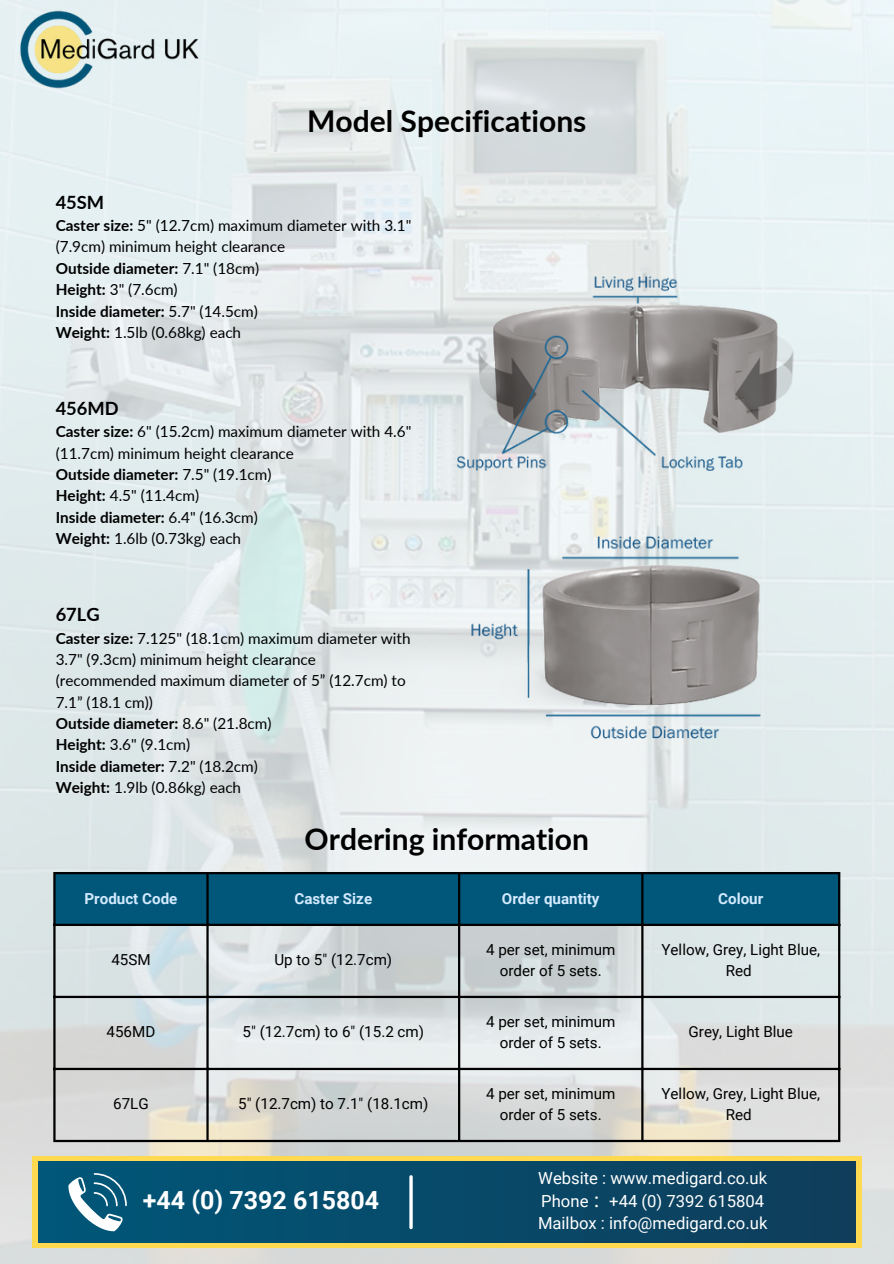
<style>
.page{position:relative;width:894px;height:1264px;background:#fff}
.page>*{position:absolute;margin:0;border:0;box-sizing:border-box;transform-origin:0 0}
.t1{font:700 30px "Lato";color:#000}
.t2{font:700 25.05px "Roboto";color:#fff}
.t3{font:700 18.3px "Lato";color:#000}
.t4{font:16.65px "Roboto";color:#fff}
.t5{font:15.3px/21.3px "Lato";color:#000}
.t6{font:700 15.3px "Lato";color:#000}
.t7{font:15.15px/20.2px "Roboto";color:#000;text-align:center}
.t8{font:700 15.15px "Roboto";color:#d3eaff}
.s1{font-weight:700}
.s2{font-weight:400}
.s3{font-family:"Noto Sans CJ Ksc"}
</style>
<div class="page">
<img style="left:0;top:0;width:893px;height:1263px">
<img style="left:17px;top:9px;width:193px;height:80px">
<img style="left:451px;top:537px;width:391px;height:201px">
<img style="left:446px;top:276px;width:396px;height:195px">
<div style="left:32px;top:1156px;width:829px;height:91px;background:#ffd950"></div>
<div style="left:39px;top:1161px;width:815px;height:81px;background:linear-gradient(to right,#005779,#0f3d5a)"></div>
<svg style="left:68px;top:1173px;width:58px;height:58px;background:#4c879f"></svg>
<hr style="left:409px;top:1176px;width:3px;height:51px;background:#fff">
<div style="left:56px;top:874px;width:781px;height:49px;background:#005779"></div>
<hr style="left:53px;top:874px;width:3px;height:265px;background:#000">
<hr style="left:206px;top:874px;width:2px;height:265px;background:#000">
<hr style="left:458px;top:874px;width:2px;height:265px;background:#000">
<hr style="left:641px;top:874px;width:2px;height:265px;background:#000">
<hr style="left:837px;top:874px;width:3px;height:265px;background:#000">
<hr style="left:53px;top:872px;width:787px;height:2px;background:#000">
<hr style="left:53px;top:923px;width:787px;height:3px;background:#000">
<hr style="left:53px;top:995px;width:787px;height:3px;background:#000">
<hr style="left:53px;top:1067px;width:787px;height:3px;background:#000">
<hr style="left:53px;top:1139px;width:787px;height:3px;background:#000">
<p class="t1" style="left:307px;top:102px;width:281px">Model Specifications</p>
<p class="t3" style="left:56px;top:190px;width:50px">45SM</p>
<p class="t5" style="left:56px;top:214px;width:357px"><span class="s1">Caster size:</span> 5" (12.7cm) maximum diameter with 3.1" (7.9cm) minimum height clearance</p>
<p class="t6" style="left:56px;top:259px;width:205px">Outside diameter: <span class="s2">7.1" (18cm)</span></p>
<p class="t5" style="left:56px;top:278px;width:123px"><span class="s1">Height:</span> 3" (7.6cm)</p>
<p class="t6" style="left:56px;top:301px;width:204px">Inside diameter: <span class="s2">5.7" (14.5cm)</span></p>
<p class="t5" style="left:56px;top:321px;width:187px"><span class="s1">Weight:</span> 1.5lb (0.68kg) each</p>
<p class="t3" style="left:56px;top:397px;width:64px">456MD</p>
<p class="t5" style="left:56px;top:420px;width:357px"><span class="s1">Caster size:</span> 6" (15.2cm) maximum diameter with 4.6" (11.7cm) minimum height clearance</p>
<p class="t6" style="left:56px;top:465px;width:217px">Outside diameter: <span class="s2">7.5" (19.1cm)</span></p>
<p class="t5" style="left:56px;top:485px;width:145px"><span class="s1">Height:</span> 4.5" (11.4cm)</p>
<p class="t6" style="left:56px;top:507px;width:204px">Inside diameter: <span class="s2">6.4" (16.3cm)</span></p>
<p class="t5" style="left:56px;top:527px;width:187px"><span class="s1">Weight:</span> 1.6lb (0.73kg) each</p>
<p class="t3" style="left:56px;top:603px;width:45px">67LG</p>
<p class="t5" style="left:56px;top:627px;width:356px"><span class="s1">Caster size:</span> 7.125" (18.1cm) maximum diameter with 3.7" (9.3cm) minimum height clearance (recommended maximum diameter of 5” (12.7cm) to 7.1” (18.1 cm))</p>
<p class="t6" style="left:56px;top:714px;width:217px">Outside diameter: <span class="s2">8.6" (21.8cm)</span></p>
<p class="t5" style="left:56px;top:734px;width:136px"><span class="s1">Height:</span> 3.6" (9.1cm)</p>
<h2 class="t6" style="left:56px;top:756px;width:204px">Inside diameter: <span class="s2">7.2" (18.2cm)</span></h2>
<p class="t5" style="left:56px;top:776px;width:187px"><span class="s1">Weight:</span> 1.9lb (0.86kg) each</p>
<p class="t1" style="left:304px;top:820px;width:286px">Ordering information</p>
<p class="t8" style="left:84px;top:889px;width:94px">Product Code</p>
<p class="t8" style="left:294px;top:889px;width:79px">Caster Size</p>
<p class="t8" style="left:502px;top:889px;width:99px">Order quantity</p>
<p class="t8" style="left:718px;top:889px;width:47px">Colour</p>
<p class="t7" style="left:111px;top:950px;width:41px">45SM</p>
<p class="t7" style="left:274px;top:950px;width:119px">Up to 5" (12.7cm)</p>
<p class="t7" style="left:486px;top:940px;width:131px">4 per set, minimum order of 5 sets.</p>
<p class="t7" style="left:661px;top:940px;width:160px">Yellow, Grey, Light Blue,<br>Red</p>
<p class="t7" style="left:107px;top:1022px;width:50px">456MD</p>
<p class="t7" style="left:242px;top:1022px;width:183px">5" (12.7cm) to 6" (15.2 cm)</p>
<p class="t7" style="left:486px;top:1012px;width:131px">4 per set, minimum order of 5 sets.</p>
<p class="t7" style="left:688px;top:1022px;width:106px">Grey, Light Blue</p>
<p class="t7" style="left:113px;top:1094px;width:37px">67LG</p>
<p class="t7" style="left:238px;top:1094px;width:192px">5" (12.7cm) to 7.1" (18.1cm)</p>
<p class="t7" style="left:486px;top:1084px;width:131px">4 per set, minimum order of 5 sets.</p>
<h1 class="t7" style="left:661px;top:1084px;width:160px">Yellow, Grey, Light Blue,<br>Red</h1>
<p class="t2" style="left:143px;top:1186px;width:237px">+44 (0) 7392 615804</p>
<p class="t4" style="left:538px;top:1168px;width:230px">Website : www.medigard.co.uk</p>
<p class="t4" style="left:541px;top:1191px;width:224px">Phone <span class="s3">：</span>+44 (0) 7392 615804</p>
<p class="t4" style="left:538px;top:1213px;width:231px">Mailbox : info@medigard.co.uk</p>
</div>
